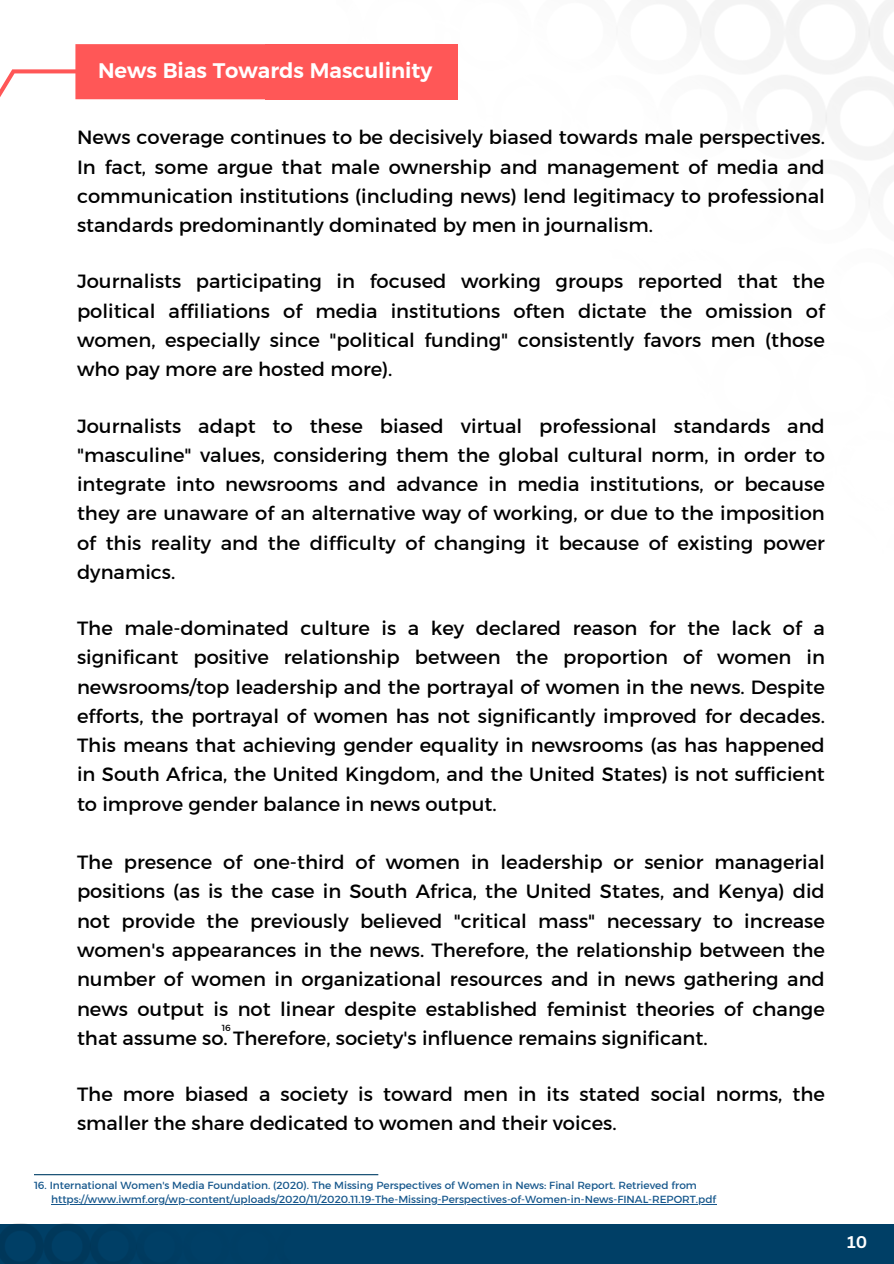
<style>
.page{position:relative;width:894px;height:1264px;background:#fff}
.page>*{position:absolute;margin:0;border:0;box-sizing:border-box;transform-origin:0 0}
.t1{font:700 21px "Kief Montaser Semi";color:#fff}
.t2{font:19.5px/29.2px "Kief Montaser Regular";color:#000;text-align:justify}
.t3{font:700 16.5px "Canva Sans";color:#fff}
.t4{font:10.5px/14px "Kief Montaser Regular";color:#16578c}
.t5{font:9px "Kief Montaser Regular";color:#000}
</style>
<div class="page">
<div style="left:0;top:1223px;width:893px;height:40px;background:#003f66"></div>
<img style="left:0;top:1223px;width:291px;height:39px">
<img style="left:337px;top:0;width:556px;height:206px">
<svg style="left:0;top:69px;width:78px;height:31px"></svg>
<div style="left:75px;top:44px;width:253px;height:55px;background:#ff5757"></div>
<div style="left:265px;top:44px;width:193px;height:55px;background:#ff5757"></div>
<hr style="left:34px;top:1174px;width:344px;height:1px;background:#003f66">
<hr style="left:51px;top:1204px;width:665px;height:1px;background:#16578c">
<p class="t1" style="left:98px;top:58px;width:336px">News Bias Towards Masculinity</p>
<p class="t2" style="left:77px;top:123px;width:749px">News coverage continues to be decisively biased towards male perspectives.<br>In fact, some argue that male ownership and management of media and communication institutions (including news) lend legitimacy to professional standards predominantly dominated by men in journalism.</p>
<p class="t2" style="left:77px;top:267px;width:749px">Journalists participating in focused working groups reported that the political affiliations of media institutions often dictate the omission of women, especially since "political funding" consistently favors men (those who pay more are hosted more).</p>
<p class="t2" style="left:77px;top:411px;width:749px">Journalists adapt to these biased virtual professional standards and "masculine" values, considering them the global cultural norm, in order to integrate into newsrooms and advance in media institutions, or because they are unaware of an alternative way of working, or due to the imposition of this reality and the difficulty of changing it because of existing power dynamics.</p>
<p class="t2" style="left:77px;top:613px;width:749px">The male-dominated culture is a key declared reason for the lack of a significant positive relationship between the proportion of women in newsrooms/top leadership and the portrayal of women in the news. Despite efforts, the portrayal of women has not significantly improved for decades.<br>This means that achieving gender equality in newsrooms (as has happened in South Africa, the United Kingdom, and the United States) is not sufficient to improve gender balance in news output.</p>
<p class="t2" style="left:77px;top:847px;width:749px">The presence of one-third of women in leadership or senior managerial positions (as is the case in South Africa, the United States, and Kenya) did not provide the previously believed "critical mass" necessary to increase women's appearances in the news. Therefore, the relationship between the number of women in organizational resources and in news gathering and news output is not linear despite established feminist theories of change that assume so. Therefore, society's influence remains significant.</p>
<p class="t2" style="left:77px;top:1079px;width:749px">The more biased a society is toward men in its stated social norms, the smaller the share dedicated to women and their voices.</p>
<p class="t5" style="left:222px;top:1022px;width:11px">16</p>
<p class="t4" style="left:51px;top:1178px;width:666px;text-indent:-17px">16. International Women's Media Foundation. (2020). The Missing Perspectives of Women in News: Final Report. Retrieved from https://www.iwmf.org/wp-content/uploads/2020/11/2020.11.19-The-Missing-Perspectives-of-Women-in-News-FINAL-REPORT.pdf</p>
<p class="t3" style="left:846px;top:1230px;width:22px">10</p>
</div>
